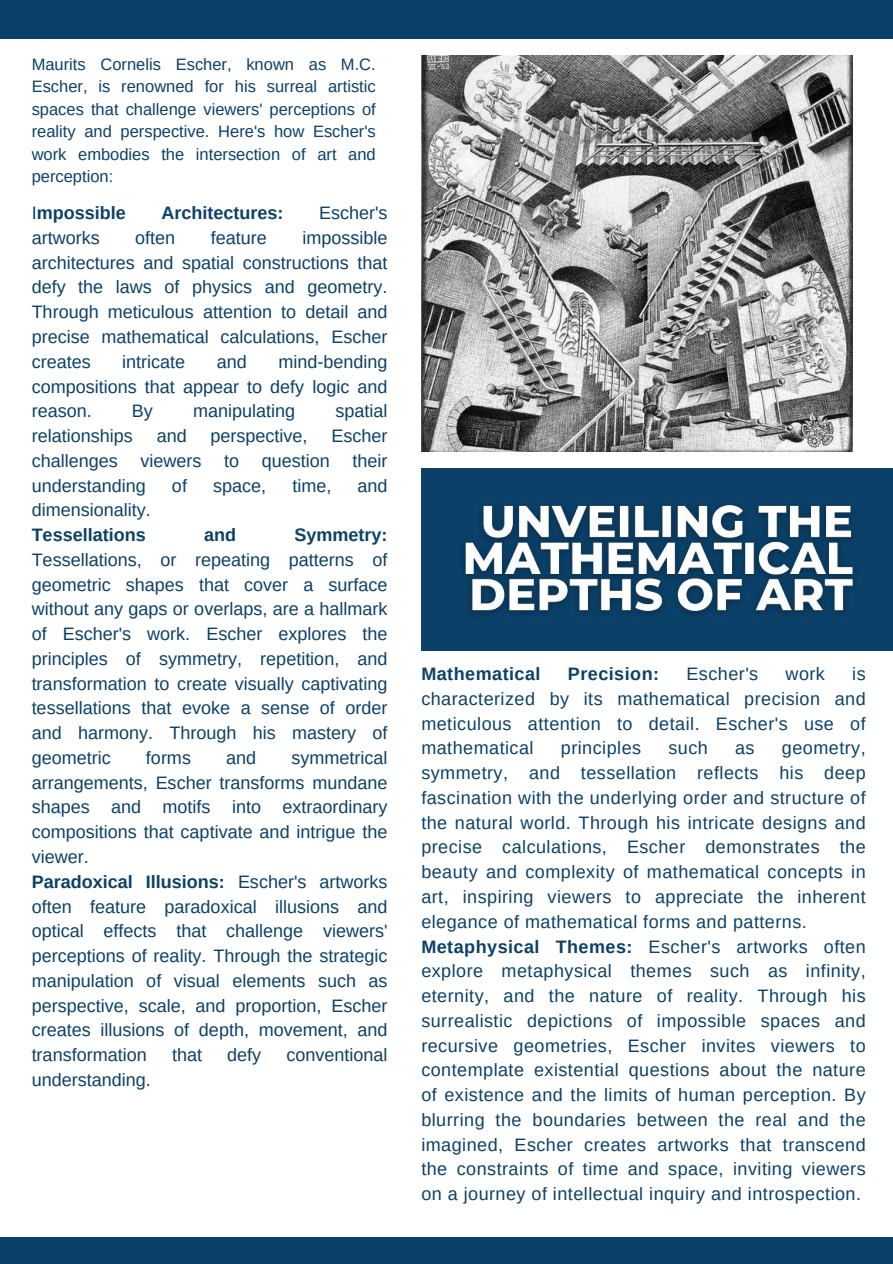
<style>
.page{position:relative;width:893px;height:1264px;background:#fff}
.page>*{position:absolute;margin:0;border:0;box-sizing:border-box;transform-origin:0 0}
.t1{font:18px/24.8px "Arimo";letter-spacing:.025em;color:#0b4068;text-align:justify}
.t2{font:18px/24.8px "Arimo";color:#0b4068}
.t3{font:700 18px "Arimo";color:#0b4068}
.t4{font:700 18px "Arimo";letter-spacing:.025em;color:#0b4068}
.t5{font:16.5px/22.5px "Arimo";color:#0b4068;text-align:justify}
.s1{font-weight:400}
.s2{font-weight:700}
</style>
<div class="page">
<img style="left:421px;top:55px;width:431px;height:396px">
<div style="left:421px;top:468px;width:471px;height:182px;background:#0b4068"></div>
<img style="left:464px;top:504px;width:391px;height:111px">
<div style="left:0;top:1236px;width:892px;height:27px;background:#0b4068"></div>
<div style="left:0;top:0;width:892px;height:39px;background:#0b4068"></div>
<p class="t5" style="left:32px;top:53px;width:345px">Maurits Cornelis Escher, known as M.C.<br>Escher, is renowned for his surreal artistic spaces that challenge viewers' perceptions of reality and perspective. Here's how Escher's work embodies the intersection of art and perception:</p>
<p class="t3" style="left:32px;top:203px;width:95px"><span class="s1">I</span>mpossible</p>
<p class="t3" style="left:161px;top:203px;width:123px">Architectures:</p>
<p class="t1" style="left:319px;top:200px;width:70px">Escher's</p>
<p class="t2" style="left:32px;top:225px;width:69px">artworks</p>
<p class="t1" style="left:135px;top:225px;width:41px">often</p>
<p class="t2" style="left:211px;top:225px;width:57px">feature</p>
<p class="t1" style="left:32px;top:225px;width:357px;text-indent:271px">impossible architectures and spatial constructions that defy the laws of physics and geometry.<br>Through meticulous attention to detail and precise mathematical calculations, Escher creates</p>
<p class="t1" style="left:32px;top:349px;width:357px;text-indent:247px">mind-bending compositions that appear to defy logic and reason.</p>
<p class="t2" style="left:122px;top:349px;width:64px">intricate</p>
<p class="t1" style="left:217px;top:349px;width:32px">and</p>
<p class="t1" style="left:132px;top:398px;width:22px">By</p>
<p class="t2" style="left:193px;top:398px;width:104px">manipulating</p>
<p class="t2" style="left:335px;top:398px;width:54px">spatial</p>
<p class="t2" style="left:32px;top:423px;width:103px">relationships</p>
<p class="t1" style="left:157px;top:423px;width:32px">and</p>
<p class="t2" style="left:210px;top:423px;width:99px">perspective,</p>
<p class="t1" style="left:331px;top:423px;width:57px">Escher</p>
<p class="t2" style="left:32px;top:448px;width:88px">challenges</p>
<p class="t2" style="left:140px;top:448px;width:63px">viewers</p>
<p class="t1" style="left:224px;top:448px;width:16px">to</p>
<p class="t2" style="left:262px;top:448px;width:70px">question</p>
<p class="t1" style="left:352px;top:448px;width:36px">their</p>
<p class="t2" style="left:32px;top:473px;width:116px">understanding</p>
<p class="t1" style="left:172px;top:473px;width:16px">of</p>
<p class="t1" style="left:213px;top:473px;width:55px">space,</p>
<p class="t1" style="left:292px;top:473px;width:40px">time,</p>
<p class="t1" style="left:357px;top:473px;width:32px">and</p>
<p class="t2" style="left:32px;top:497px;width:120px">dimensionality.</p>
<p class="t3" style="left:32px;top:525px;width:115px">Tessellations</p>
<p class="t3" style="left:204px;top:525px;width:33px">and</p>
<p class="t3" style="left:294px;top:525px;width:95px">Symmetry:</p>
<p class="t1" style="left:32px;top:547px;width:357px">Tessellations, or repeating patterns of geometric shapes that cover a surface without any gaps or overlaps, are a hallmark of Escher's work. Escher explores the principles of symmetry, repetition, and transformation to create visually captivating tessellations that evoke a sense of order and harmony. Through his mastery of geometric</p>
<p class="t2" style="left:32px;top:745px;width:357px;text-indent:260px">symmetrical arrangements, Escher transforms mundane shapes and motifs into extraordinary compositions that captivate and intrigue the viewer.<br><span class="s2">Paradoxical Illusions:</span> Escher's artworks often feature paradoxical illusions and optical effects that challenge viewers' perceptions of reality. Through the strategic manipulation of visual elements such as perspective, scale, and proportion, Escher creates illusions of depth, movement, and transformation</p>
<p class="t1" style="left:146px;top:745px;width:46px">forms</p>
<p class="t1" style="left:226px;top:745px;width:32px">and</p>
<p class="t1" style="left:172px;top:1042px;width:32px">that</p>
<p class="t1" style="left:227px;top:1042px;width:36px">defy</p>
<p class="t2" style="left:286px;top:1042px;width:103px">conventional</p>
<p class="t2" style="left:32px;top:1067px;width:121px">understanding.</p>
<p class="t1" style="left:421px;top:661px;width:446px;text-indent:431px">is characterized by its mathematical precision and meticulous attention to detail. Escher's use of mathematical</p>
<p class="t4" style="left:421px;top:664px;width:121px">Mathematical</p>
<p class="t4" style="left:568px;top:664px;width:93px">Precision:</p>
<p class="t1" style="left:686px;top:661px;width:73px">Escher's</p>
<p class="t1" style="left:785px;top:661px;width:41px">work</p>
<p class="t1" style="left:561px;top:735px;width:82px">principles</p>
<p class="t1" style="left:668px;top:735px;width:41px">such</p>
<p class="t1" style="left:735px;top:735px;width:21px">as</p>
<p class="t1" style="left:421px;top:735px;width:446px;text-align:left;text-indent:360px">geometry, symmetry, and tessellation reflects his deep fascination with the underlying order and structure of the natural world. Through his intricate designs and precise calculations, Escher demonstrates the beauty and complexity of mathematical concepts in art, inspiring viewers to appreciate the inherent elegance of mathematical forms and patterns.<br><span class="s2">Metaphysical Themes:</span> Escher's artworks often explore metaphysical themes such as infinity, eternity, and the nature of reality. Through his surrealistic depictions of impossible spaces and recursive geometries, Escher invites viewers to contemplate existential questions about the nature of existence and the limits of human perception. By blurring the boundaries between the real and the imagined, Escher creates artworks that transcend the constraints of time and space, inviting viewers on a journey of intellectual inquiry and introspection.</p>
</div>
